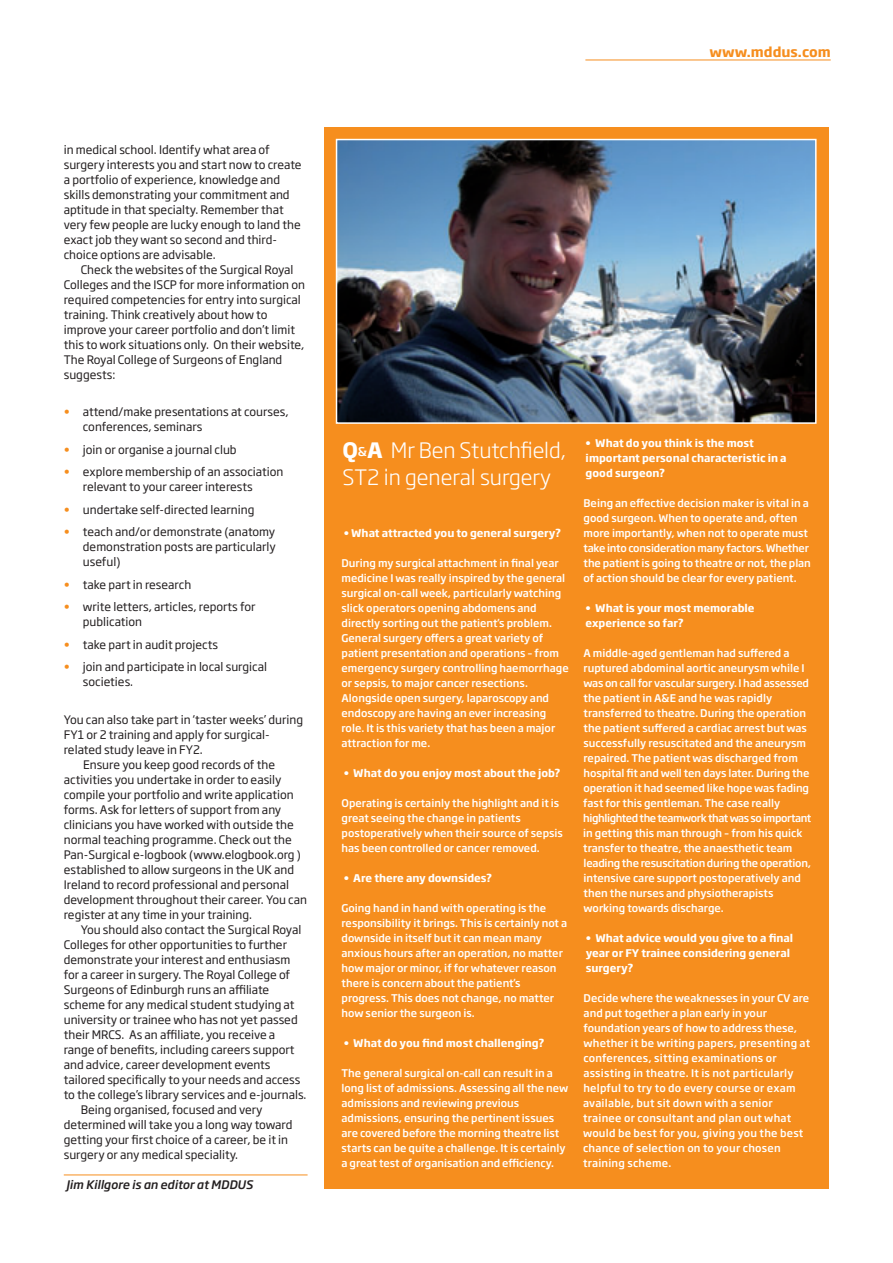
<style>
.page{position:relative;width:893px;height:1263px;background:#fff}
.page>*{position:absolute;margin:0;border:0;box-sizing:border-box;transform-origin:0 0}
.t1{font:300 21px/27px "Soho Gothic Std";letter-spacing:-.005em;color:#fff}
.t2{font:700 13.5px "Soho Gothic Std";color:#f68e1e}
.t3{font:11.7px/15px "Soho Gothic Std";color:#231f20}
.t4{font:italic 500 11.7px "Soho Gothic Std";color:#231f20}
.t5{font:500 10.5px/15px "Soho Gothic Std";color:#fff}
.t6{font:500 10.5px/15px "Soho Gothic Std";letter-spacing:.02em;color:#fff}
.t7{font:700 10.5px/15px "Soho Gothic Std";color:#fff}
.s1{color:#f68e1e}
.s2{font-weight:700}
.s3{font-weight:500;font-size:12px}
</style>
<div class="page">
<hr style="left:585px;top:60px;width:246px;height:1px;background:#f68e1e">
<div style="left:325px;top:127px;width:504px;height:1061px;background:#f68e1e"></div>
<img style="left:339px;top:142px;width:475px;height:279px">
<div style="left:336px;top:139px;width:481px;height:285px;border:2px solid #fff"></div>
<hr style="left:64px;top:1174px;width:244px;height:1px;background:#f68e1e">
<p class="t3" style="left:64px;top:143px;width:239px">in medical school. Identify what area of surgery interests you and start now to create a portfolio of experience, knowledge and skills demonstrating your commitment and aptitude in that specialty. Remember that very few people are lucky enough to land the exact job they want so second and third&shy;choice options are advisable.</p>
<p class="t3" style="left:64px;top:263px;width:243px;text-indent:17px">Check the websites of the Surgical Royal Colleges and the ISCP for more information on required competencies for entry into surgical training. Think creatively about how to improve your career portfolio and don’t limit this to work situations only. On their website, The Royal College of Surgeons of England suggests:</p>
<p class="t3" style="left:83px;top:405px;width:207px;text-indent:-19px"><span class="s1">•</span> attend/make presentations at courses, conferences, seminars</p>
<p class="t3" style="left:64px;top:443px;width:174px"><span class="s1">•</span> join or organise a journal club</p>
<p class="t3" style="left:83px;top:465px;width:202px;text-indent:-19px"><span class="s1">•</span> explore membership of an association relevant to your career interests</p>
<p class="t3" style="left:64px;top:503px;width:192px"><span class="s1">•</span> undertake self-directed learning</p>
<p class="t3" style="left:83px;top:525px;width:194px;text-align:justify;text-indent:-19px"><span class="s1">•</span> teach and/or demonstrate (anatomy demonstration posts are particularly useful)</p>
<p class="t3" style="left:64px;top:578px;width:129px"><span class="s1">•</span> take part in research</p>
<p class="t3" style="left:83px;top:600px;width:174px;text-indent:-19px"><span class="s1">•</span> write letters, articles, reports for publication</p>
<p class="t3" style="left:64px;top:638px;width:156px"><span class="s1">•</span> take part in audit projects</p>
<p class="t3" style="left:83px;top:660px;width:186px;text-indent:-19px"><span class="s1">•</span> join and participate in local surgical societies.</p>
<p class="t3" style="left:64px;top:713px;width:241px">You can also take part in ‘taster weeks’ during</p>
<p class="t3" style="left:64px;top:728px;width:208px">FY1 or 2 training and apply for surgical-</p>
<p class="t3" style="left:64px;top:743px;width:141px">related study leave in FY2.</p>
<p class="t3" style="left:83px;top:758px;width:194px">Ensure you keep good records of the</p>
<p class="t3" style="left:64px;top:773px;width:219px">activities you undertake in order to easily</p>
<p class="t3" style="left:64px;top:788px;width:231px">compile your portfolio and write application</p>
<p class="t3" style="left:64px;top:803px;width:219px">forms. Ask for letters of support from any</p>
<p class="t3" style="left:64px;top:818px;width:232px">clinicians you have worked with outside the</p>
<p class="t3" style="left:64px;top:833px;width:229px">normal teaching programme. Check out the</p>
<p class="t3" style="left:64px;top:848px;width:239px">Pan-Surgical e-logbook (www.elogbook.org )</p>
<p class="t3" style="left:64px;top:863px;width:232px">established to allow surgeons in the UK and</p>
<p class="t3" style="left:64px;top:878px;width:227px">Ireland to record professional and personal</p>
<p class="t3" style="left:64px;top:893px;width:245px">development throughout their career. You can</p>
<p class="t3" style="left:64px;top:908px;width:190px">register at any time in your training.</p>
<p class="t3" style="left:81px;top:923px;width:222px">You should also contact the Surgical Royal</p>
<p class="t3" style="left:64px;top:938px;width:225px">Colleges for other opportunities to further</p>
<p class="t3" style="left:64px;top:953px;width:228px">demonstrate your interest and enthusiasm</p>
<p class="t3" style="left:64px;top:968px;width:228px">for a career in surgery. The Royal College of</p>
<p class="t3" style="left:64px;top:983px;width:207px">Surgeons of Edinburgh runs an affiliate</p>
<p class="t3" style="left:64px;top:998px;width:232px">scheme for any medical student studying at</p>
<p class="t3" style="left:64px;top:1013px;width:235px">university or trainee who has not yet passed</p>
<p class="t3" style="left:64px;top:1028px;width:213px">their MRCS. As an affiliate, you receive a</p>
<p class="t3" style="left:64px;top:1043px;width:232px">range of benefits, including careers support</p>
<p class="t3" style="left:64px;top:1058px;width:208px">and advice, career development events</p>
<p class="t3" style="left:64px;top:1073px;width:238px">tailored specifically to your needs and access</p>
<p class="t3" style="left:64px;top:1088px;width:244px">to the college’s library services and e-journals.</p>
<p class="t3" style="left:81px;top:1103px;width:183px">Being organised, focused and very</p>
<p class="t3" style="left:64px;top:1118px;width:230px">determined will take you a long way toward</p>
<p class="t3" style="left:64px;top:1133px;width:226px">getting your first choice of a career, be it in</p>
<p class="t3" style="left:64px;top:1148px;width:176px">surgery or any medical speciality.</p>
<p class="t4" style="left:66px;top:1180px;width:188px">Jim Killgore is an editor at MDDUS</p>
<p class="t2" style="left:710px;top:47px;width:123px">www.mddus.com</p>
<h1 class="t1" style="left:342px;top:438px;width:225px"><span class="s2">Q</span><span class="s3">&amp;</span><span class="s2">A</span> Mr Ben stutchfield, sT2 in general surgery</h1>
<p class="t7" style="left:344px;top:527px;width:219px">• What attracted you to general surgery?</p>
<p class="t5" style="left:342px;top:557px;width:229px">During my surgical attachment in final year medicine I was really inspired by the general surgical on-call week, particularly watching slick operators opening abdomens and directly sorting out the patient’s problem.<br>General surgery offers a great variety of patient presentation and operations – from emergency surgery controlling haemorrhage or sepsis, to major cancer resections. alongside open surgery, laparoscopy and endoscopy are having an ever increasing role. It is this variety that has been a major attraction for me.</p>
<p class="t7" style="left:344px;top:767px;width:218px">• What do you enjoy most about the job?</p>
<p class="t5" style="left:342px;top:797px;width:223px">Operating is certainly the highlight and it is great seeing the change in patients postoperatively when their source of sepsis has been controlled or cancer removed.</p>
<p class="t7" style="left:344px;top:872px;width:150px">• Are there any downsides?</p>
<p class="t5" style="left:342px;top:902px;width:227px">Going hand in hand with operating is the responsibility it brings. This is certainly not a downside in itself but it can mean many anxious hours after an operation, no matter how major or minor, if for whatever reason there is concern about the patient’s progress. This does not change, no matter how senior the surgeon is.</p>
<p class="t7" style="left:344px;top:1037px;width:202px">• What do you find most challenging?</p>
<p class="t5" style="left:342px;top:1067px;width:228px">The general surgical on-call can result in a long list of admissions. assessing all the new admissions and reviewing previous admissions, ensuring the pertinent issues are covered before the morning theatre list starts can be quite a challenge. It is certainly a great test of organisation and efficiency.</p>
<p class="t7" style="left:586px;top:437px;width:202px">• What do you think is the most important personal characteristic in a good surgeon?</p>
<p class="t5" style="left:583px;top:497px;width:229px">Being an effective decision maker is vital in a good surgeon. When to operate and, often more importantly, when not to operate must take into consideration many factors. Whether the patient is going to theatre or not, the plan of action should be clear for every patient.</p>
<p class="t7" style="left:586px;top:602px;width:171px">• What is your most memorable experience so far?</p>
<p class="t5" style="left:583px;top:647px;width:230px">a middle-aged gentleman had suffered a ruptured abdominal aortic aneurysm while I was on call for vascular surgery. I had assessed the patient in a&amp;E and he was rapidly transferred to theatre. During the operation the patient suffered a cardiac arrest but was successfully resuscitated and the aneurysm repaired. The patient was discharged from hospital fit and well ten days later. During the operation it had seemed like hope was fading fast for this gentleman. The case really highlighted the teamwork that was so important in getting this man through – from his quick transfer to theatre, the anaesthetic team leading the resuscitation during the operation, intensive care support postoperatively and then the nurses and physiotherapists working towards discharge.</p>
<p class="t7" style="left:586px;top:932px;width:209px">• What advice would you give to a final year or FY trainee considering general surgery?</p>
<p class="t6" style="left:583px;top:992px;width:229px">Decide where the weaknesses in your CV are and put together a plan early in your foundation years of how to address these, whether it be writing papers, presenting at conferences, sitting examinations or assisting in theatre. It is not particularly helpful to try to do every course or exam available, but sit down with a senior trainee or consultant and plan out what would be best for you, giving you the best chance of selection on to your chosen training scheme.</p>
</div>
